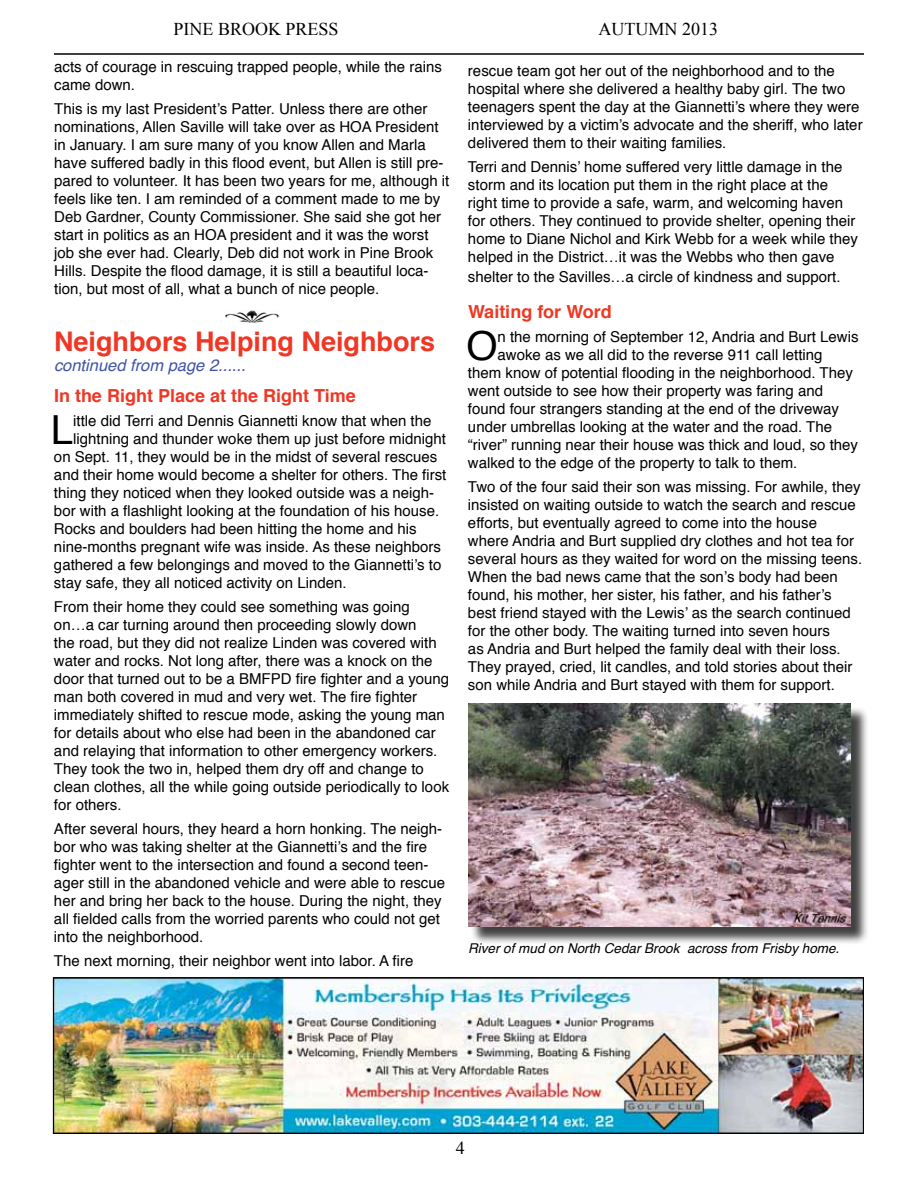
<style>
.page{position:relative;width:918px;height:1188px;background:#fff}
.page>*{position:absolute;margin:0;border:0;box-sizing:border-box;transform-origin:0 0}
.t1{font:40.05px "Helvetica";color:#000}
.t2{font:700 27px "Helvetica";color:#ee3724}
.t3{font:700 18px "Helvetica";color:#ee3724}
.t4{font:18px "Times New Roman";color:#000}
.t5{font:700 18px "Helvetica";color:#ee3823}
.t6{font:italic 16.5px "Helvetica";color:#3e54a5}
.t7{font:15px/18px "Helvetica";color:#000}
.t8{font:italic 13.5px "Helvetica";color:#000}
</style>
<div class="page">
<hr style="left:54px;top:53px;width:810px;height:2px;background:#000">
<img style="left:55px;top:979px;width:807px;height:153px">
<div style="left:53px;top:977px;width:811px;height:157px;border:1px solid #000"></div>
<div style="left:470px;top:706px;width:399px;height:239px;background:#000;opacity:.75"></div>
<img style="left:468px;top:704px;width:382px;height:222px">
<img style="left:225px;top:311px;width:54px;height:12px">
<p class="t4" style="left:174px;top:17px;width:167px">PINE BROOK PRESS</p>
<p class="t4" style="left:599px;top:17px;width:121px">AUTUMN 2013</p>
<p class="t7" style="left:54px;top:58px;width:389px">acts of courage in rescuing trapped people, while the rains came down.</p>
<p class="t7" style="left:54px;top:100px;width:397px">This is my last President’s Patter. Unless there are other nominations, Allen Saville will take over as HOA President in January. I am sure many of you know Allen and Marla have suffered badly in this flood event, but Allen is still pre&shy;pared to volunteer. It has been two years for me, although it feels like ten. I am reminded of a comment made to me by Deb Gardner, County Commissioner. She said she got her start in politics as an HOA president and it was the worst job she ever had. Clearly, Deb did not work in Pine Brook Hills. Despite the flood damage, it is still a beautiful loca&shy;tion, but most of all, what a bunch of nice people.</p>
<h2 class="t2" style="left:54px;top:320px;width:383px">Neighbors Helping Neighbors</h2>
<p class="t6" style="left:54px;top:352px;width:193px">continued from page 2......</p>
<p class="t3" style="left:54px;top:381px;width:303px">In the Right Place at the Right Time</p>
<h1 class="t1" style="left:51px;top:399px;width:24px">L</h1>
<p class="t7" style="left:73px;top:412px;width:360px">ittle did Terri and Dennis Giannetti know that when the</p>
<p class="t7" style="left:73px;top:430px;width:374px">lightning and thunder woke them up just before midnight</p>
<p class="t7" style="left:54px;top:448px;width:385px">on Sept. 11, they would be in the midst of several rescues</p>
<p class="t7" style="left:54px;top:466px;width:394px">and their home would become a shelter for others. The first</p>
<p class="t7" style="left:54px;top:484px;width:382px">thing they noticed when they looked outside was a neigh-</p>
<p class="t7" style="left:54px;top:502px;width:387px">bor with a flashlight looking at the foundation of his house.</p>
<p class="t7" style="left:54px;top:520px;width:364px">Rocks and boulders had been hitting the home and his</p>
<p class="t7" style="left:54px;top:538px;width:388px">nine-months pregnant wife was inside. As these neighbors</p>
<p class="t7" style="left:54px;top:556px;width:389px">gathered a few belongings and moved to the Giannetti’s to</p>
<p class="t7" style="left:54px;top:574px;width:294px">stay safe, they all noticed activity on Linden.</p>
<p class="t7" style="left:54px;top:598px;width:397px">From their home they could see something was going on…a car turning around then proceeding slowly down<br>the road, but they did not realize Linden was covered with water and rocks. Not long after, there was a knock on the door that turned out to be a BMFPD fire fighter and a young man both covered in mud and very wet. The fire fighter immediately shifted to rescue mode, asking the young man for details about who else had been in the abandoned car and relaying that information to other emergency workers.<br>They took the two in, helped them dry off and change to clean clothes, all the while going outside periodically to look for others.</p>
<p class="t7" style="left:54px;top:820px;width:393px">After several hours, they heard a horn honking. The neigh&shy;bor who was taking shelter at the Giannetti’s and the fire fighter went to the intersection and found a second teen&shy;ager still in the abandoned vehicle and were able to rescue her and bring her back to the house. During the night, they all fielded calls from the worried parents who could not get into the neighborhood.</p>
<p class="t7" style="left:54px;top:952px;width:361px">The next morning, their neighbor went into labor. A fire</p>
<p class="t7" style="left:468px;top:62px;width:396px">rescue team got her out of the neighborhood and to the hospital where she delivered a healthy baby girl. The two teenagers spent the day at the Giannetti’s where they were interviewed by a victim’s advocate and the sheriff, who later delivered them to their waiting families.</p>
<p class="t7" style="left:468px;top:158px;width:391px">Terri and Dennis’ home suffered very little damage in the storm and its location put them in the right place at the right time to provide a safe, warm, and welcoming haven for others. They continued to provide shelter, opening their home to Diane Nichol and Kirk Webb for a week while they helped in the District…it was the Webbs who then gave</p>
<p class="t7" style="left:468px;top:268px;width:374px">shelter to the Savilles…a circle of kindness and support.</p>
<p class="t5" style="left:468px;top:297px;width:145px">Waiting for Word</p>
<h1 class="t1" style="left:466px;top:315px;width:33px">O</h1>
<p class="t7" style="left:498px;top:328px;width:363px">n the morning of September 12, Andria and Burt Lewis</p>
<p class="t7" style="left:498px;top:346px;width:326px">awoke as we all did to the reverse 911 call letting</p>
<p class="t7" style="left:468px;top:364px;width:386px">them know of potential flooding in the neighborhood. They</p>
<p class="t7" style="left:468px;top:382px;width:357px">went outside to see how their property was faring and</p>
<p class="t7" style="left:468px;top:400px;width:373px">found four strangers standing at the end of the driveway</p>
<p class="t7" style="left:468px;top:418px;width:366px">under umbrellas looking at the water and the road. The</p>
<p class="t7" style="left:468px;top:436px;width:392px">“river” running near their house was thick and loud, so they</p>
<p class="t7" style="left:468px;top:454px;width:331px">walked to the edge of the property to talk to them.</p>
<p class="t7" style="left:468px;top:478px;width:396px">Two of the four said their son was missing. For awhile, they insisted on waiting outside to watch the search and rescue efforts, but eventually agreed to come into the house<br>where Andria and Burt supplied dry clothes and hot tea for several hours as they waited for word on the missing teens.<br>When the bad news came that the son’s body had been found, his mother, her sister, his father, and his father’s best friend stayed with the Lewis’ as the search continued for the other body. The waiting turned into seven hours<br>as Andria and Burt helped the family deal with their loss.<br>They prayed, cried, lit candles, and told stories about their son while Andria and Burt stayed with them for support.</p>
<p class="t8" style="left:468px;top:938px;width:373px">River of mud on North Cedar Brook across from Frisby home.</p>
<p class="t4" style="left:456px;top:1136px;width:10px">4</p>
</div>
